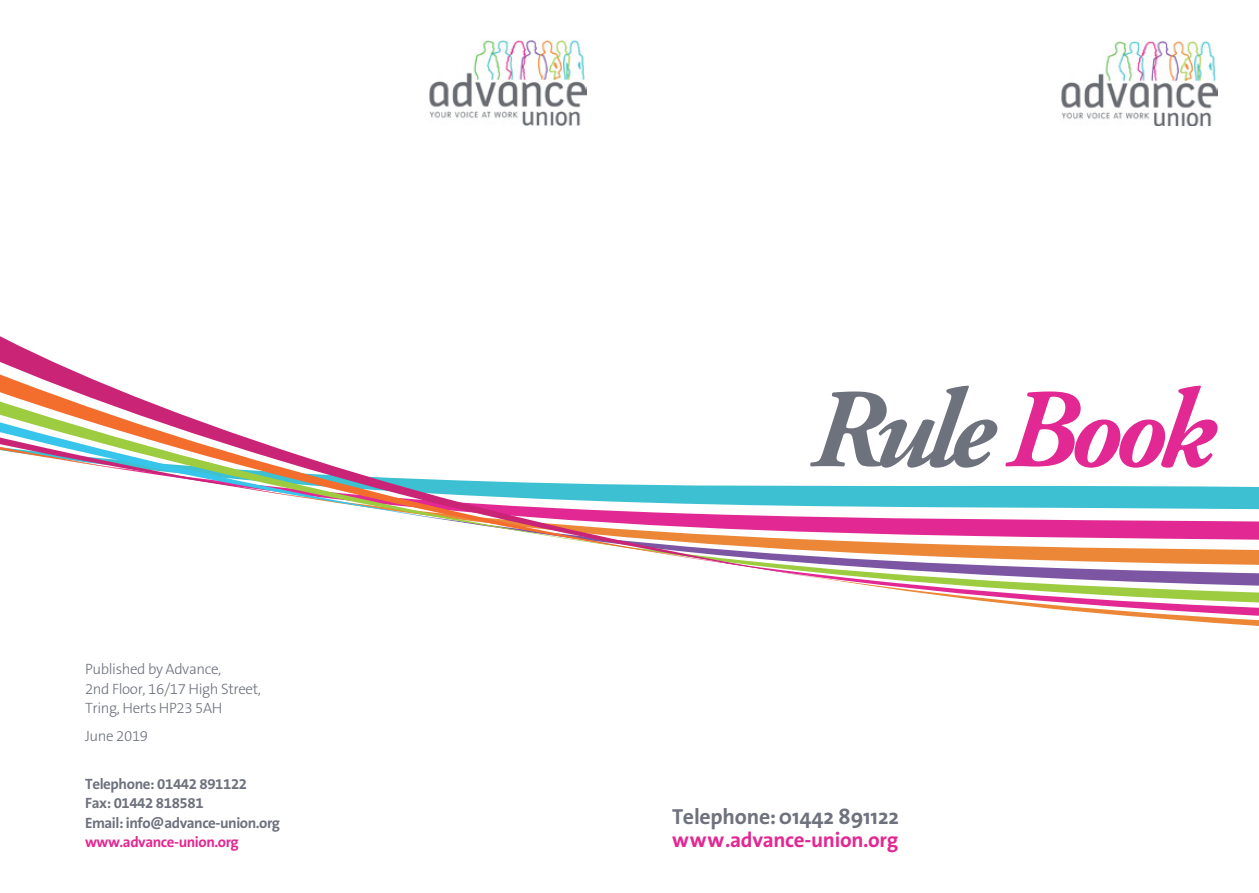
<style>
.page{position:relative;width:1259px;height:893px;background:#fff}
.page>*{position:absolute;margin:0;border:0;box-sizing:border-box;transform-origin:0 0}
.PULL_QUOTES{font:italic 700 112.5px "Adobe Garamond Pro";letter-spacing:-.07em;color:#6e727d}
.t1{font:700 21.9px "The Sans";letter-spacing:-.005em;color:#6e727d}
.t2{font:700 21.15px "The Sans B7";letter-spacing:-.015em;color:#e22893}
.t3{font:300 15px/19.5px "The Sans B3";letter-spacing:-.025em;color:#6e727d}
.t4{font:700 15px/19.5px "The Sans B7";letter-spacing:-.025em;color:#6e727d}
.t5{font:700 15px "The Sans B7";letter-spacing:-.03em;color:#e22893}
.s1{color:#e22893}
</style>
<div class="page">
<svg style="left:825px;top:485px;width:434px;height:141px"></svg>
<svg style="left:0;top:336px;width:827px;height:243px"></svg>
<img style="left:1061px;top:40px;width:157px;height:86px">
<img style="left:429px;top:39px;width:157px;height:86px">
<p class="t3" style="left:85px;top:660px;width:177px">Published by Advance,<br>2nd Floor, 16/17 High Street,<br>Tring, Herts HP23 5AH</p>
<p class="t3" style="left:85px;top:727px;width:65px">June 2019</p>
<p class="t4" style="left:85px;top:775px;width:164px">Telephone: 01442 891122</p>
<p class="t4" style="left:85px;top:794px;width:197px">Fax: 01442 818581<br>Email: info@advance-union.org</p>
<p class="t5" style="left:85px;top:834px;width:155px">www.advance-union.org</p>
<p class="PULL_QUOTES" style="left:810px;top:365px;width:405px">Rule <span class="s1">Book</span></p>
<p class="t1" style="left:672px;top:803px;width:228px">Telephone:01442 891122</p>
<p class="t2" style="left:672px;top:829px;width:228px">www.advance-union.org</p>
</div>
